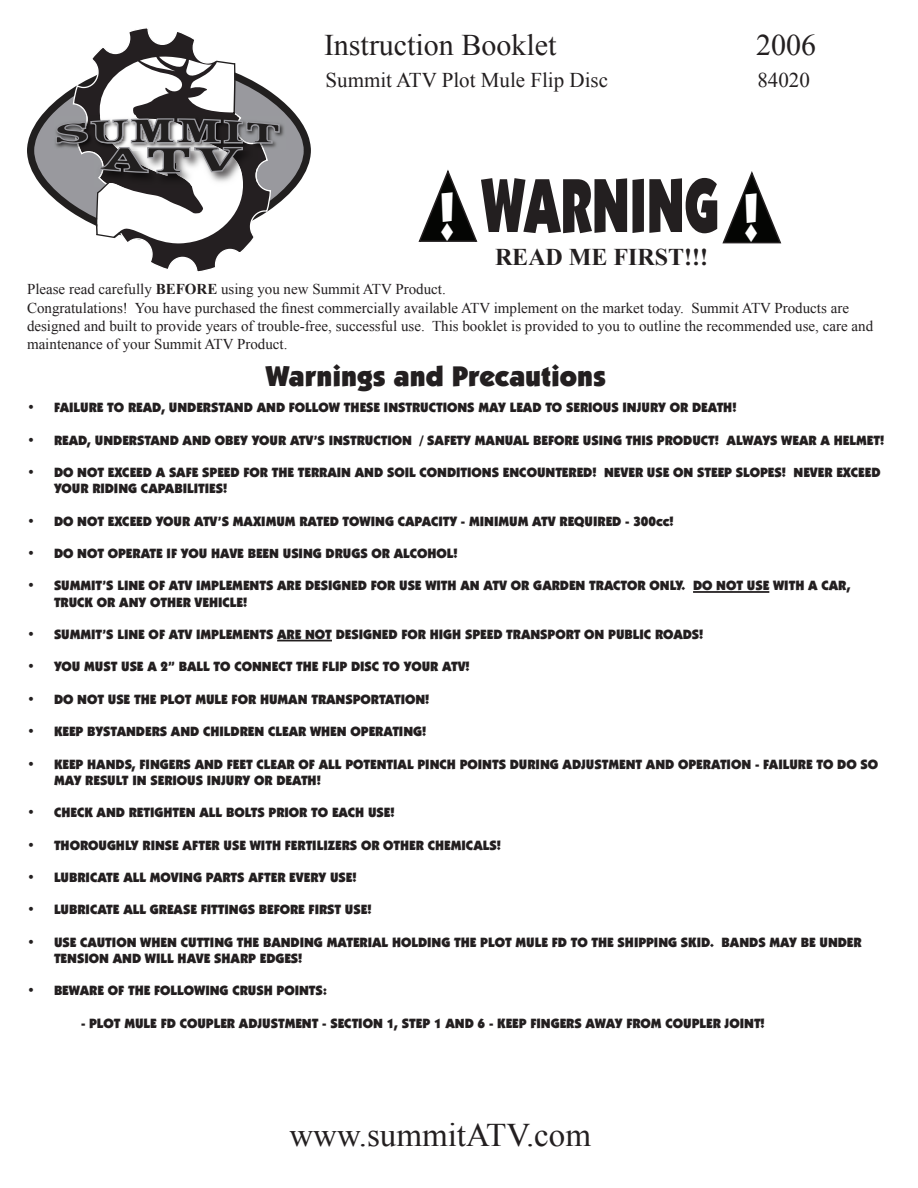
<style>
.page{position:relative;width:918px;height:1188px;background:#fff}
.page>*{position:absolute;margin:0;border:0;box-sizing:border-box;transform-origin:0 0}
.t1{font:900 67.8px "Kabel IT Cby BT";color:#fff;scale:.68 1}
.t2{font:33px "Times New Roman";color:#231f20}
.t3{font:30px "Times New Roman";color:#231f20}
.t4{font:900 28.5px "Kabel IT Cby BT";color:#231f20}
.t5{font:700 24px "Times New Roman";color:#231f20}
.t6{font:21px "Times New Roman";color:#231f20}
.t7{font:15px/18px "Times New Roman";color:#231f20}
.t8{font:900 13.5px/16.2px "Kabel IT Cby BT";color:#231f20}
.s1{font-weight:700}
</style>
<div class="page">
<svg style="left:27px;top:99px;width:284px;height:103px"></svg>
<svg style="left:95px;top:28px;width:153px;height:244px"></svg>
<img style="left:280px;top:116px;width:7px;height:35px">
<img style="left:53px;top:116px;width:3px;height:35px">
<svg style="left:56px;top:56px;width:224px;height:188px"></svg>
<svg style="left:418px;top:170px;width:364px;height:74px"></svg>
<hr style="left:693px;top:591px;width:76px;height:2px;background:#231f20">
<hr style="left:277px;top:640px;width:55px;height:1px;background:#231f20">
<p class="t3" style="left:324px;top:25px;width:234px">Instruction Booklet</p>
<p class="t3" style="left:756px;top:25px;width:61px">2006</p>
<p class="t6" style="left:326px;top:65px;width:284px">Summit ATV Plot Mule Flip Disc</p>
<p class="t6" style="left:757px;top:65px;width:54px">84020</p>
<p class="t1" style="left:440px;top:174px;width:22px">!</p>
<p class="t1" style="left:744px;top:176px;width:22px">!</p>
<p class="t5" style="left:495px;top:241px;width:214px">READ ME FIRST!!!</p>
<p class="t7" style="left:27px;top:280px;width:420px">Please read carefully <span class="s1">BEFORE</span> using you new Summit ATV Product.</p>
<p class="t7" style="left:27px;top:299px;width:848px">Congratulations! You have purchased the finest commercially available ATV implement on the market today. Summit ATV Products are designed and built to provide years of trouble-free, successful use. This booklet is provided to you to outline the recommended use, care and maintenance of your Summit ATV Product.</p>
<p class="t4" style="left:266px;top:359px;width:342px">Warnings and Precautions</p>
<p class="t8" style="left:54px;top:399px;width:684px">FAILURE TO READ, UNDERSTAND AND FOLLOW THESE INSTRUCTIONS MAY LEAD TO SERIOUS INJURY OR DEATH!</p>
<p class="t8" style="left:54px;top:432px;width:832px">READ, UNDERSTAND AND OBEY YOUR ATV’S INSTRUCTION / SAFETY MANUAL BEFORE USING THIS PRODUCT! ALWAYS WEAR A HELMET!</p>
<p class="t8" style="left:54px;top:464px;width:828px">DO NOT EXCEED A SAFE SPEED FOR THE TERRAIN AND SOIL CONDITIONS ENCOUNTERED! NEVER USE ON STEEP SLOPES! NEVER EXCEED<br>YOUR RIDING CAPABILITIES!</p>
<p class="t8" style="left:54px;top:513px;width:621px">DO NOT EXCEED YOUR ATV’S MAXIMUM RATED TOWING CAPACITY - MINIMUM ATV REQUIRED - 300cc!</p>
<p class="t8" style="left:54px;top:545px;width:405px">DO NOT OPERATE IF YOU HAVE BEEN USING DRUGS OR ALCOHOL!</p>
<p class="t8" style="left:54px;top:577px;width:798px">SUMMIT’S LINE OF ATV IMPLEMENTS ARE DESIGNED FOR USE WITH AN ATV OR GARDEN TRACTOR ONLY. DO NOT USE WITH A CAR,<br>TRUCK OR ANY OTHER VEHICLE!</p>
<p class="t8" style="left:54px;top:626px;width:651px">SUMMIT’S LINE OF ATV IMPLEMENTS ARE NOT DESIGNED FOR HIGH SPEED TRANSPORT ON PUBLIC ROADS!</p>
<p class="t8" style="left:54px;top:658px;width:417px">YOU MUST USE A 2” BALL TO CONNECT THE FLIP DISC TO YOUR ATV!</p>
<p class="t8" style="left:54px;top:691px;width:377px">DO NOT USE THE PLOT MULE FOR HUMAN TRANSPORTATION!</p>
<p class="t8" style="left:54px;top:723px;width:374px">KEEP BYSTANDERS AND CHILDREN CLEAR WHEN OPERATING!</p>
<p class="t8" style="left:54px;top:756px;width:826px">KEEP HANDS, FINGERS AND FEET CLEAR OF ALL POTENTIAL PINCH POINTS DURING ADJUSTMENT AND OPERATION - FAILURE TO DO SO<br>MAY RESULT IN SERIOUS INJURY OR DEATH!</p>
<p class="t8" style="left:54px;top:804px;width:342px">CHECK AND RETIGHTEN ALL BOLTS PRIOR TO EACH USE!</p>
<p class="t8" style="left:54px;top:837px;width:448px">THOROUGHLY RINSE AFTER USE WITH FERTILIZERS OR OTHER CHEMICALS!</p>
<p class="t8" style="left:54px;top:869px;width:304px">LUBRICATE ALL MOVING PARTS AFTER EVERY USE!</p>
<p class="t8" style="left:54px;top:901px;width:319px">LUBRICATE ALL GREASE FITTINGS BEFORE FIRST USE!</p>
<p class="t8" style="left:54px;top:934px;width:809px">USE CAUTION WHEN CUTTING THE BANDING MATERIAL HOLDING THE PLOT MULE FD TO THE SHIPPING SKID. BANDS MAY BE UNDER<br>TENSION AND WILL HAVE SHARP EDGES!</p>
<p class="t8" style="left:54px;top:982px;width:275px">BEWARE OF THE FOLLOWING CRUSH POINTS:</p>
<p class="t8" style="left:81px;top:1015px;width:685px">- PLOT MULE FD COUPLER ADJUSTMENT - SECTION 1, STEP 1 AND 6 - KEEP FINGERS AWAY FROM COUPLER JOINT!</p>
<p class="t8" style="left:27px;top:399px;width:9px">•</p>
<p class="t8" style="left:27px;top:432px;width:9px">•</p>
<p class="t8" style="left:27px;top:464px;width:9px">•</p>
<p class="t8" style="left:27px;top:513px;width:9px">•</p>
<p class="t8" style="left:27px;top:545px;width:9px">•</p>
<p class="t8" style="left:27px;top:577px;width:9px">•</p>
<p class="t8" style="left:27px;top:626px;width:9px">•</p>
<p class="t8" style="left:27px;top:658px;width:9px">•</p>
<p class="t8" style="left:27px;top:691px;width:9px">•</p>
<p class="t8" style="left:27px;top:723px;width:9px">•</p>
<p class="t8" style="left:27px;top:756px;width:9px">•</p>
<p class="t8" style="left:27px;top:804px;width:9px">•</p>
<p class="t8" style="left:27px;top:837px;width:9px">•</p>
<p class="t8" style="left:27px;top:869px;width:9px">•</p>
<p class="t8" style="left:27px;top:901px;width:9px">•</p>
<p class="t8" style="left:27px;top:934px;width:9px">•</p>
<p class="t8" style="left:27px;top:982px;width:9px">•</p>
<p class="t2" style="left:290px;top:1113px;width:303px">www.summitATV.com</p>
</div>
